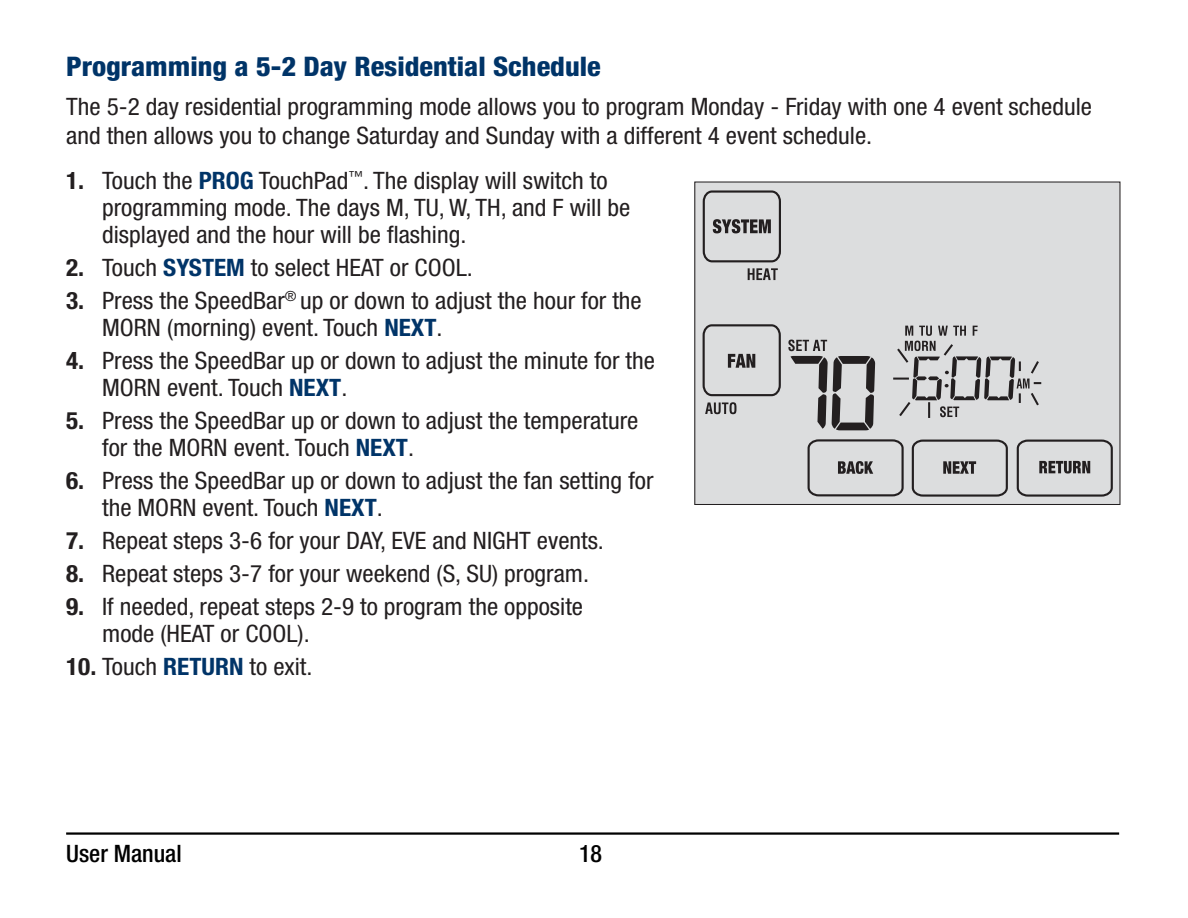
<style>
.page{position:relative;width:1188px;height:918px;background:#fff}
.page>*{position:absolute;margin:0;border:0;box-sizing:border-box;transform-origin:0 0}
.t1{font:800 condensed 27px "Helvetica Neue LT Std";color:#003468;scale:1.05 1}
.t2{font:condensed 24px/27px "Helvetica Neue LT Std";color:#231f20;scale:1.05 1}
.t3{font:500 condensed 24px "Helvetica Neue LT Std";color:#000}
.s1{font-weight:700}
.s2{font-weight:700;color:#003468}
</style>
<div class="page">
<hr style="left:66px;top:832px;width:1053px;height:3px;background:#000">
<div style="left:695px;top:182px;width:425px;height:322px;background:#dcddde"></div>
<div style="left:694px;top:182px;width:426px;height:323px;border:1px solid #231f20"></div>
<svg style="left:702px;top:190px;width:411px;height:307px"></svg>
<svg style="left:788px;top:340px;width:87px;height:90px"></svg>
<svg style="left:891px;top:326px;width:152px;height:94px"></svg>
<p class="t1" style="left:66px;top:50px;width:511px">Programming a 5-2 Day Residential Schedule</p>
<p class="t2" style="left:66px;top:92px;width:979px;line-height:28.8px">The 5-2 day residential programming mode allows you to program Monday - Friday with one 4 event schedule and then allows you to change Saturday and Sunday with a different 4 event schedule.</p>
<p class="t2" style="left:102px;top:167px;width:505px;text-indent:-36px"><span class="s1">1.</span> Touch the <span class="s2">PROG</span> TouchPad<sup>™</sup>. The display will switch to programming mode. The days M, TU, W, TH, and F will be displayed and the hour will be flashing.</p>
<p class="t2" style="left:66px;top:254px;width:389px"><span class="s1">2.</span> Touch <span class="s2">SYSTEM</span> to select HEAT or COOL.</p>
<p class="t2" style="left:102px;top:287px;width:515px;text-indent:-36px"><span class="s1">3.</span> Press the SpeedBar<sup>®</sup> up or down to adjust the hour for the<br>MORN (morning) event. Touch <span class="s2">NEXT</span>.</p>
<p class="t2" style="left:102px;top:347px;width:528px;text-indent:-36px"><span class="s1">4.</span> Press the SpeedBar up or down to adjust the minute for the<br>MORN event. Touch <span class="s2">NEXT</span>.</p>
<p class="t2" style="left:102px;top:407px;width:512px;text-indent:-36px"><span class="s1">5.</span> Press the SpeedBar up or down to adjust the temperature for the MORN event. Touch <span class="s2">NEXT</span>.</p>
<p class="t2" style="left:102px;top:467px;width:527px;text-indent:-36px"><span class="s1">6.</span> Press the SpeedBar up or down to adjust the fan setting for the MORN event. Touch <span class="s2">NEXT</span>.</p>
<p class="t2" style="left:66px;top:527px;width:514px"><span class="s1">7.</span> Repeat steps 3-6 for your DAY, EVE and NIGHT events.</p>
<p class="t2" style="left:66px;top:560px;width:500px"><span class="s1">8.</span> Repeat steps 3-7 for your weekend (S, SU) program.</p>
<p class="t2" style="left:102px;top:593px;width:460px;text-indent:-36px"><span class="s1">9.</span> If needed, repeat steps 2-9 to program the opposite mode (HEAT or COOL).</p>
<p class="t2" style="left:66px;top:653px;width:236px"><span class="s1">10.</span> Touch <span class="s2">RETURN</span> to exit.</p>
<p class="t3" style="left:66px;top:839px;width:117px">User Manual</p>
<p class="t3" style="left:579px;top:839px;width:25px">18</p>
</div>
